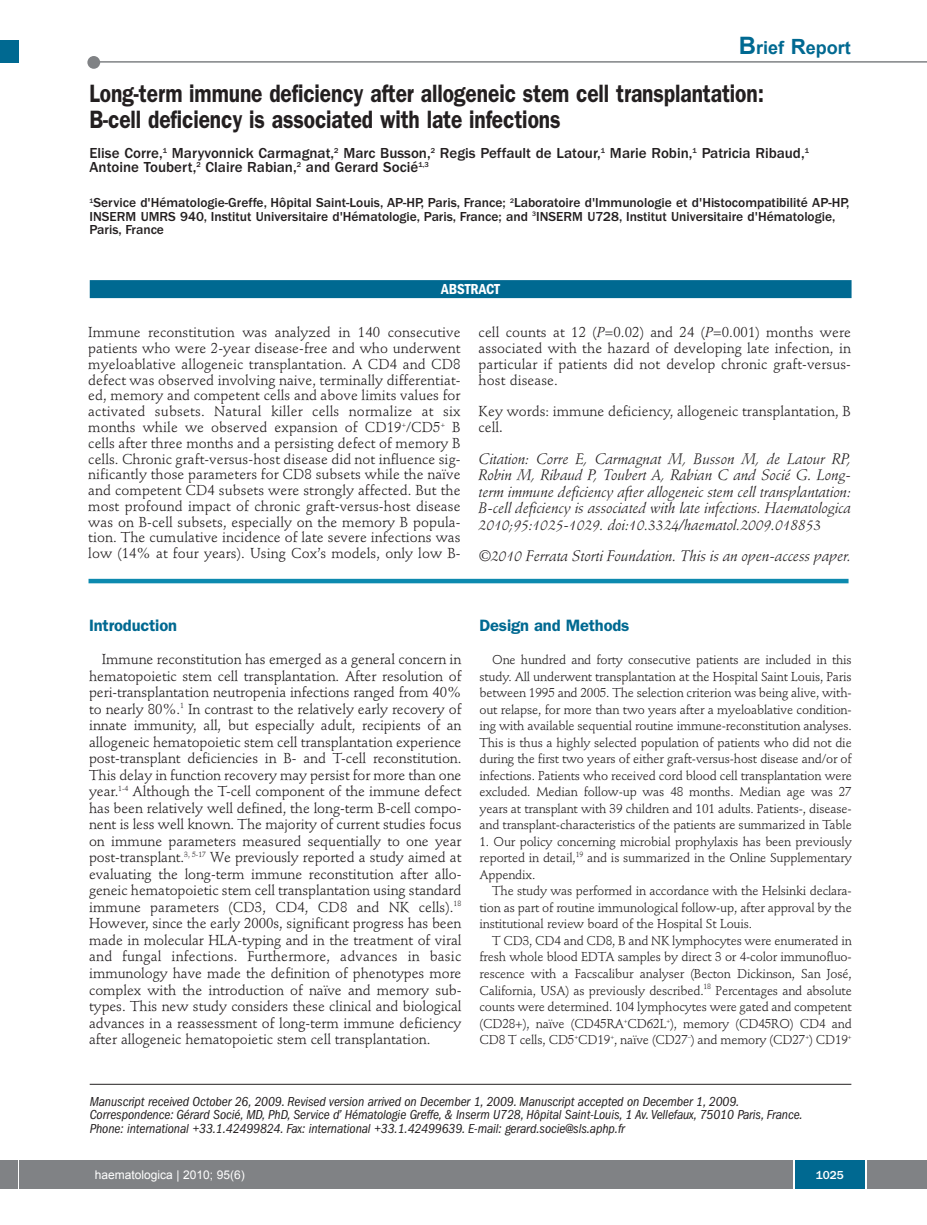
<style>
.page{position:relative;width:927px;height:1225px;background:#fff}
.page>*{position:absolute;margin:0;border:0;box-sizing:border-box;transform-origin:0 0}
.t1{font:600 25.2px/25.5px "Franklin Gothic";letter-spacing:-.005em;color:#231f20;scale:.83 1}
.t2{font:700 18px "Arial";color:#006991}
.t3{font:600 16.5px "Franklin Gothic";letter-spacing:-.01em;color:#006991}
.t4{font:italic 15.15px "Stempel Schneidler";letter-spacing:-.005em;color:#231f20}
.t5{font:italic 15px/16.5px "Stempel Schneidler";letter-spacing:-.005em;color:#231f20;text-align:justify}
.t6{font:500 15px/13.5px "Franklin Gothic";color:#231f20}
.t7{font:600 condensed 15px "Franklin Gothic";letter-spacing:-.005em;color:#fff}
.t8{font:14.25px/16.5px "Stempel Schneidler";color:#231f20;text-align:justify}
.t9{font:italic condensed 13.5px/13.5px "Franklin Gothic";letter-spacing:-.005em;color:#231f20}
.t10{font:500 13.5px/13.5px "Franklin Gothic";color:#231f20}
.t11{font:12.75px/16.5px "Stempel Schneidler";letter-spacing:-.015em;color:#231f20;text-align:justify}
.t12{font:12px "Arial";color:#fff}
.t13{font:500 12px "Franklin Gothic";color:#fff}
.s1{font-size:24px}
.s2{font-size:21px}
.s3{font-style:italic}
</style>
<div class="page">
<div style="left:87px;top:56px;width:13px;height:13px;background:#808285;border-radius:50%"></div>
<hr style="left:95px;top:61px;width:832px;height:2px;background:#808285">
<div style="left:19px;top:1160px;width:908px;height:28px;background:#808285"></div>
<div style="left:795px;top:1160px;width:70px;height:28px;background:#006991"></div>
<hr style="left:793px;top:1160px;width:2px;height:28px;background:#fff">
<hr style="left:865px;top:1160px;width:2px;height:28px;background:#fff">
<hr style="left:90px;top:1084px;width:761px;height:1px;background:#231f20">
<div style="left:90px;top:280px;width:762px;height:18px;background:#006991"></div>
<hr style="left:89px;top:579px;width:759px;height:4px;background:#0d8aaf">
<div style="left:0;top:40px;width:19px;height:22px;background:#006991"></div>
<div style="left:0;top:1160px;width:18px;height:28px;background:#808285"></div>
<p class="t2" style="left:739px;top:38px;width:113px"><span class="s1">B</span>rief <span class="s2">R</span>eport</p>
<h1 class="t1" style="left:89px;top:83px;width:814px">Long-term immune deficiency after allogeneic stem cell transplantation:<br>B-cell deficiency is associated with late infections</h1>
<p class="t6" style="left:90px;top:148px;width:721px">Elise Corre,<sup>1</sup> Maryvonnick Carmagnat,<sup>2</sup> Marc Busson,<sup>2</sup> Regis Peffault de Latour,<sup>1</sup> Marie Robin,<sup>1</sup> Patricia Ribaud,<sup>1<br></sup>Antoine Toubert,<sup>2</sup> Claire Rabian,<sup>2</sup> and Gerard Socié<sup>1,3</sup></p>
<p class="t10" style="left:90px;top:197px;width:761px"><sup>1</sup>Service d'Hématologie-Greffe, Hôpital Saint-Louis, AP-HP, Paris, France; <sup>2</sup>Laboratoire d'Immunologie et d'Histocompatibilité AP-HP,<br>INSERM UMRS 940, Institut Universitaire d'Hématologie, Paris, France; and <sup>3</sup>INSERM U728, Institut Universitaire d'Hématologie,<br>Paris, France</p>
<p class="t7" style="left:441px;top:284px;width:60px">ABSTRACT</p>
<p class="t8" style="left:88px;top:326px;width:374px;line-height:15.8px">Immune reconstitution was analyzed in 140 consecutive patients who were 2-year disease-free and who underwent myeloablative allogeneic transplantation. A CD4 and CD8 defect was observed involving naive, terminally differentiat&shy;ed, memory and competent cells and above limits values for activated subsets. Natural killer cells normalize at six months while we observed expansion of CD19<sup>+</sup>/CD5<sup>+</sup> B cells after three months and a persisting defect of memory B cells. Chronic graft-versus-host disease did not influence sig&shy;nificantly those parameters for CD8 subsets while the naïve and competent CD4 subsets were strongly affected. But the most profound impact of chronic graft-versus-host disease was on B-cell subsets, especially on the memory B popula&shy;tion. The cumulative incidence of late severe infections was low (14% at four years). Using Cox’s models, only low B-</p>
<p class="t8" style="left:479px;top:326px;width:374px;line-height:15.8px">cell counts at 12 (<span class="s3">P</span>=0.02) and 24 (<span class="s3">P</span>=0.001) months were associated with the hazard of developing late infection, in particular if patients did not develop chronic graft-versus&shy;host disease.</p>
<p class="t8" style="left:479px;top:405px;width:374px;line-height:15.8px">Key words: immune deficiency, allogeneic transplantation, B cell</p>
<p class="t5" style="left:479px;top:451px;width:374px">Citation: Corre E, Carmagnat M, Busson M, de Latour RP, Robin M, Ribaud P, Toubert A, Rabian C and Socié G. Long&shy;term immune deficiency after allogeneic stem cell transplantation:<br>B-cell deficiency is associated with late infections. Haematologica 2010;95:1025-1029. doi:10.3324/haematol.2009.018853</p>
<p class="t4" style="left:479px;top:549px;width:374px">©2010 Ferrata Storti Foundation. This is an open-access paper.</p>
<p class="t3" style="left:89px;top:620px;width:89px">Introduction</p>
<p class="t8" style="left:89px;top:652px;width:374px;text-indent:13px">Immune reconstitution has emerged as a general concern in hematopoietic stem cell transplantation. After resolution of peri-transplantation neutropenia infections ranged from 40% to nearly 80%.<sup>1</sup> In contrast to the relatively early recovery of innate immunity, all, but especially adult, recipients of an allogeneic hematopoietic stem cell transplantation experience post-transplant deficiencies in B- and T-cell reconstitution.<br>This delay in function recovery may persist for more than one year.<sup>1-4</sup> Although the T-cell component of the immune defect has been relatively well defined, the long-term B-cell compo&shy;nent is less well known. The majority of current studies focus on immune parameters measured sequentially to one year post-transplant.<sup>3,</sup> <sup>5-17</sup> We previously reported a study aimed at evaluating the long-term immune reconstitution after allo&shy;geneic hematopoietic stem cell transplantation using standard immune parameters (CD3, CD4, CD8 and NK cells).<sup>18<br></sup>However, since the early 2000s, significant progress has been made in molecular HLA-typing and in the treatment of viral and fungal infections. Furthermore, advances in basic immunology have made the definition of phenotypes more complex with the introduction of naïve and memory sub&shy;types. This new study considers these clinical and biological advances in a reassessment of long-term immune deficiency after allogeneic hematopoietic stem cell transplantation.</p>
<p class="t3" style="left:479px;top:620px;width:151px">Design and Methods</p>
<p class="t11" style="left:479px;top:653px;width:374px;text-indent:13px">One hundred and forty consecutive patients are included in this study. All underwent transplantation at the Hospital Saint Louis, Paris between 1995 and 2005. The selection criterion was being alive, with&shy;out relapse, for more than two years after a myeloablative condition&shy;ing with available sequential routine immune-reconstitution analyses.<br>This is thus a highly selected population of patients who did not die during the first two years of either graft-versus-host disease and/or of infections. Patients who received cord blood cell transplantation were excluded. Median follow-up was 48 months. Median age was 27 years at transplant with 39 children and 101 adults. Patients-, disease&shy;and transplant-characteristics of the patients are summarized in Table</p>
<p class="t11" style="left:479px;top:834px;width:374px">1. Our policy concerning microbial prophylaxis has been previously reported in detail,<sup>19</sup> and is summarized in the Online Supplementary Appendix.</p>
<p class="t11" style="left:479px;top:884px;width:374px;text-indent:13px">The study was performed in accordance with the Helsinki declara&shy;tion as part of routine immunological follow-up, after approval by the institutional review board of the Hospital St Louis.</p>
<p class="t11" style="left:479px;top:933px;width:374px;text-indent:13px">T CD3, CD4 and CD8, B and NK lymphocytes were enumerated in fresh whole blood EDTA samples by direct 3 or 4-color immunofluo&shy;rescence with a Facscalibur analyser (Becton Dickinson, San José, California, USA) as previously described.<sup>18</sup> Percentages and absolute counts were determined. 104 lymphocytes were gated and competent (CD28+), naïve (CD45RA<sup>+</sup>CD62L<sup>+</sup>), memory (CD45RO) CD4 and CD8 T cells, CD5<sup>+</sup>CD19<sup>+</sup>, naïve (CD27<sup>–</sup>) and memory (CD27<sup>+</sup>) CD19<sup>+</sup></p>
<p class="t9" style="left:90px;top:1095px;width:715px">Manuscript received October 26, 2009. Revised version arrived on December 1, 2009. Manuscript accepted on December 1, 2009.<br>Correspondence: Gérard Socié, MD, PhD, Service d’ Hématologie Greffe, &amp; Inserm U728, Hôpital Saint-Louis, 1 Av. Vellefaux, 75010 Paris, France.<br>Phone: international +33.1.42499824. Fax: international +33.1.42499639. E-mail: gerard.socie@sls.aphp.fr</p>
<p class="t12" style="left:95px;top:1168px;width:152px">haematologica | 2010; 95(6)</p>
<p class="t13" style="left:816px;top:1171px;width:30px">1025</p>
</div>
